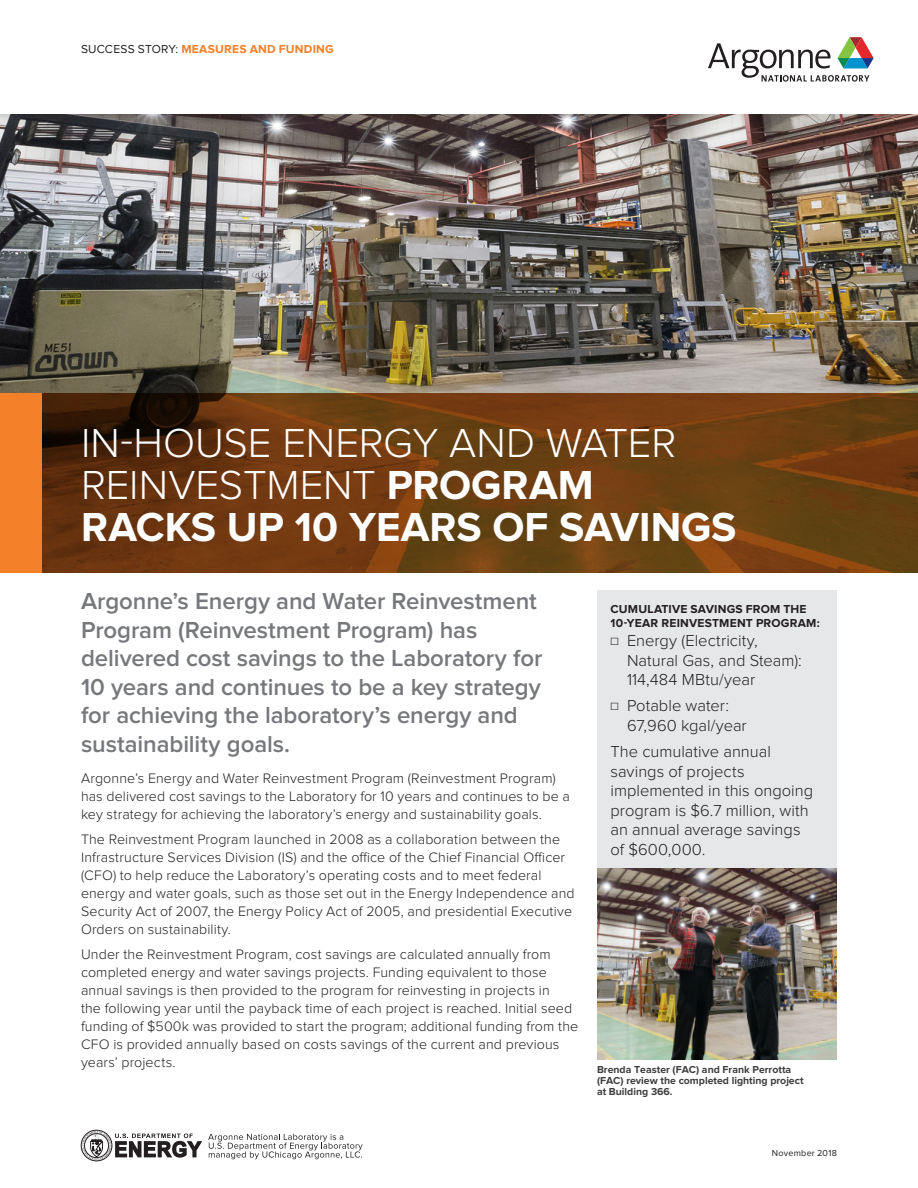
<style>
.page{position:relative;width:918px;height:1188px;background:#fff}
.page>*{position:absolute;margin:0;border:0;box-sizing:border-box;transform-origin:0 0}
._01_headline{font:300 42px/42px "Proxima Nova";letter-spacing:-.005em;color:#fff}
._12_connected_intro{font:600 24px/28.5px "Proxima Nova";letter-spacing:-.005em;color:#76787b}
._04_body_sidebar{font:300 16.5px/19.5px "Proxima Nova";color:#231f20}
._04_body{font:300 14.25px/18px "Proxima Nova";letter-spacing:.01em;color:#231f20}
._03_subhead{font:700 12px/13.5px "Proxima Nova";letter-spacing:.02em;color:#231f20}
._03_header_connected{font:700 12px "Proxima Nova";letter-spacing:.02em;color:#f4802a}
._05_caption{font:700 10.5px/11.2px "Proxima Nova";color:#3e3e3f}
._10_date{font:9px "Proxima Nova";letter-spacing:.025em;color:#231f20}
.s1{font-weight:400;color:#231f20}
.s2{font-weight:700}
.s3{font-size:12.6px}
</style>
<div class="page">
<svg style="left:708px;top:37px;width:166px;height:45px"></svg>
<svg style="left:81px;top:1130px;width:121px;height:31px"></svg>
<svg style="left:208px;top:1134px;width:155px;height:25px"></svg>
<img style="left:0;top:115px;width:918px;height:278px">
<img style="left:597px;top:868px;width:240px;height:192px">
<svg style="left:42px;top:393px;width:876px;height:179px;background:#693a10"></svg>
<div style="left:0;top:393px;width:42px;height:179px;background:#f4802a"></div>
<div style="left:597px;top:590px;width:240px;height:278px;background:#e6e7e9"></div>
<p class="_03_header_connected" style="left:81px;top:43px;width:254px"><span class="s1">SUCCESS STORY:</span> MEASURES AND FUNDING</p>
<p class="_01_headline" style="left:81px;top:424px;width:657px">IN-HOUSE ENERGY AND WATER<br>REINVESTMENT <span class="s2">PROGRAM<br>RACKS UP 10 YEARS OF SAVINGS</span></p>
<p class="_12_connected_intro" style="left:81px;top:588px;width:463px">Argonne’s Energy and Water Reinvestment Program (Reinvestment Program) has delivered cost savings to the Laboratory for 10 years and continues to be a key strategy for achieving the laboratory’s energy and sustainability goals.</p>
<p class="_04_body" style="left:81px;top:770px;width:491px">Argonne’s Energy and Water Reinvestment Program (Reinvestment Program) has delivered cost savings to the Laboratory for 10 years and continues to be a key strategy for achieving the laboratory’s energy and sustainability goals.</p>
<p class="_04_body" style="left:81px;top:831px;width:495px">The Reinvestment Program launched in 2008 as a collaboration between the Infrastructure Services Division (IS) and the office of the Chief Financial Officer (CFO) to help reduce the Laboratory’s operating costs and to meet federal energy and water goals, such as those set out in the Energy Independence and Security Act of 2007, the Energy Policy Act of 2005, and presidential Executive Orders on sustainability.</p>
<p class="_04_body" style="left:81px;top:946px;width:499px">Under the Reinvestment Program, cost savings are calculated annually from completed energy and water savings projects. Funding equivalent to those annual savings is then provided to the program for reinvesting in projects in<br>the following year until the payback time of each project is reached. Initial seed funding of $500k was provided to start the program; additional funding from the CFO is provided annually based on costs savings of the current and previous years’ projects.</p>
<p class="_03_subhead" style="left:610px;top:603px;width:211px">CUMULATIVE SAVINGS FROM THE<br>10-YEAR REINVESTMENT PROGRAM:</p>
<p class="_04_body_sidebar" style="left:627px;top:632px;width:176px;text-indent:-16px"><span class="s3">☐</span> Energy (Electricity,<br>Natural Gas, and Steam):<br>114,484 MBtu/year</p>
<p class="_04_body_sidebar" style="left:627px;top:697px;width:121px;text-indent:-16px"><span class="s3">☐</span> Potable water:<br>67,960 kgal/year</p>
<p class="_04_body_sidebar" style="left:610px;top:743px;width:204px">The cumulative annual savings of projects implemented in this ongoing program is $6.7 million, with an annual average savings of $600,000.</p>
<p class="_05_caption" style="left:597px;top:1064px;width:208px">Brenda Teaster (FAC) and Frank Perrotta (FAC) review the completed lighting project at Building 366.</p>
<p class="_10_date" style="left:772px;top:1149px;width:67px">November 2018</p>
</div>
